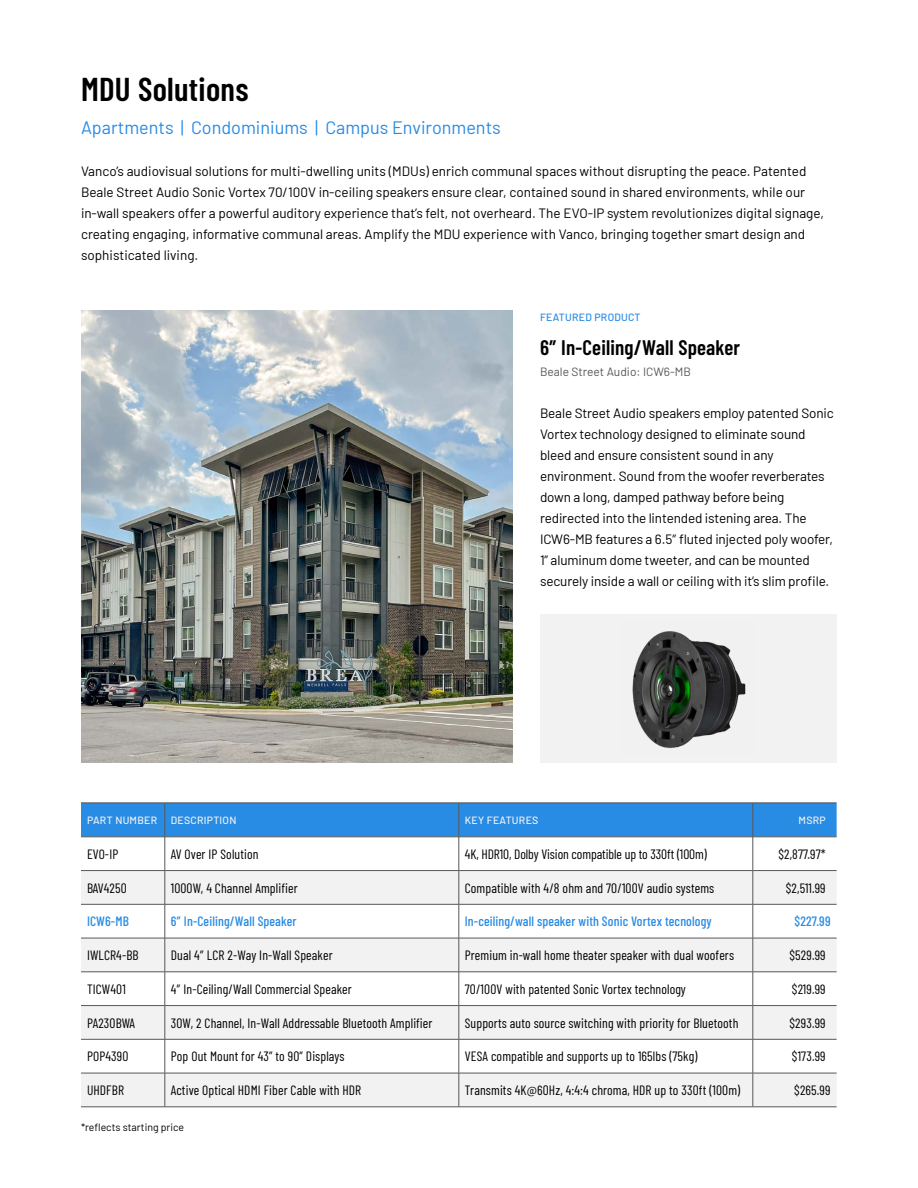
<style>
.page{position:relative;width:918px;height:1188px;background:#fff}
.page>*{position:absolute;margin:0;border:0;box-sizing:border-box;transform-origin:0 0}
.t1{font:600 33px "Barlow Condensed";letter-spacing:.01em;color:#000}
.t2{font:600 21px "Barlow Condensed";letter-spacing:.01em;color:#000}
.t3{font:18px "Barlow";color:#288be4}
.t4{font:13.5px/21px "Barlow";letter-spacing:-.005em;color:#000}
.t5{font:13.5px "Barlow Condensed";letter-spacing:.01em;color:#000}
.t6{font:500 13.5px "Barlow Condensed";letter-spacing:.01em;color:#288be4}
.t7{font:12px "Barlow";color:#58585b}
.t8{font:500 10.5px "Barlow";letter-spacing:.025em;color:#f2f2f2}
.t9{font:10.5px "Barlow";color:#000}
.t10{font:500 10.5px "Barlow";letter-spacing:.025em;color:#288be4}
</style>
<div class="page">
<img style="left:81px;top:310px;width:432px;height:453px">
<div style="left:81px;top:804px;width:756px;height:33px;background:#288be4"></div>
<svg style="left:81px;top:871px;width:756px;height:236px;fill:#f2f2f2"></svg>
<hr style="left:81px;top:803px;width:84px;height:1px;background:#58585b">
<hr style="left:165px;top:803px;width:294px;height:1px;background:#58585b">
<hr style="left:165px;top:803px;width:1px;height:34px;background:#58585b">
<hr style="left:459px;top:803px;width:294px;height:1px;background:#58585b">
<hr style="left:459px;top:803px;width:1px;height:34px;background:#58585b">
<hr style="left:753px;top:803px;width:84px;height:1px;background:#58585b">
<hr style="left:753px;top:803px;width:1px;height:34px;background:#58585b">
<hr style="left:81px;top:837px;width:84px;height:1px;background:#58585b">
<hr style="left:165px;top:837px;width:294px;height:1px;background:#58585b">
<hr style="left:165px;top:837px;width:1px;height:33px;background:#58585b">
<hr style="left:459px;top:837px;width:294px;height:1px;background:#58585b">
<hr style="left:459px;top:837px;width:1px;height:33px;background:#58585b">
<hr style="left:753px;top:837px;width:84px;height:1px;background:#58585b">
<hr style="left:753px;top:837px;width:1px;height:33px;background:#58585b">
<hr style="left:81px;top:870px;width:84px;height:1px;background:#58585b">
<hr style="left:165px;top:870px;width:294px;height:1px;background:#58585b">
<hr style="left:165px;top:871px;width:1px;height:33px;background:#58585b">
<hr style="left:459px;top:870px;width:294px;height:1px;background:#58585b">
<hr style="left:459px;top:871px;width:1px;height:33px;background:#58585b">
<hr style="left:753px;top:870px;width:84px;height:1px;background:#58585b">
<hr style="left:753px;top:871px;width:1px;height:33px;background:#58585b">
<hr style="left:81px;top:904px;width:84px;height:1px;background:#58585b">
<hr style="left:165px;top:904px;width:294px;height:1px;background:#58585b">
<hr style="left:165px;top:904px;width:1px;height:34px;background:#58585b">
<hr style="left:459px;top:904px;width:294px;height:1px;background:#58585b">
<hr style="left:459px;top:904px;width:1px;height:34px;background:#58585b">
<hr style="left:753px;top:904px;width:84px;height:1px;background:#58585b">
<hr style="left:753px;top:904px;width:1px;height:34px;background:#58585b">
<hr style="left:81px;top:938px;width:84px;height:1px;background:#58585b">
<hr style="left:165px;top:938px;width:294px;height:1px;background:#58585b">
<hr style="left:165px;top:938px;width:1px;height:34px;background:#58585b">
<hr style="left:459px;top:938px;width:294px;height:1px;background:#58585b">
<hr style="left:459px;top:938px;width:1px;height:34px;background:#58585b">
<hr style="left:753px;top:938px;width:84px;height:1px;background:#58585b">
<hr style="left:753px;top:938px;width:1px;height:34px;background:#58585b">
<hr style="left:81px;top:972px;width:84px;height:1px;background:#58585b">
<hr style="left:165px;top:972px;width:294px;height:1px;background:#58585b">
<hr style="left:165px;top:972px;width:1px;height:33px;background:#58585b">
<hr style="left:459px;top:972px;width:294px;height:1px;background:#58585b">
<hr style="left:459px;top:972px;width:1px;height:33px;background:#58585b">
<hr style="left:753px;top:972px;width:84px;height:1px;background:#58585b">
<hr style="left:753px;top:972px;width:1px;height:33px;background:#58585b">
<hr style="left:81px;top:1005px;width:84px;height:1px;background:#58585b">
<hr style="left:165px;top:1005px;width:294px;height:1px;background:#58585b">
<hr style="left:165px;top:1006px;width:1px;height:33px;background:#58585b">
<hr style="left:459px;top:1005px;width:294px;height:1px;background:#58585b">
<hr style="left:459px;top:1006px;width:1px;height:33px;background:#58585b">
<hr style="left:753px;top:1005px;width:84px;height:1px;background:#58585b">
<hr style="left:753px;top:1006px;width:1px;height:33px;background:#58585b">
<hr style="left:81px;top:1039px;width:84px;height:1px;background:#58585b">
<hr style="left:165px;top:1039px;width:294px;height:1px;background:#58585b">
<hr style="left:165px;top:1040px;width:1px;height:33px;background:#58585b">
<hr style="left:459px;top:1039px;width:294px;height:1px;background:#58585b">
<hr style="left:459px;top:1040px;width:1px;height:33px;background:#58585b">
<hr style="left:753px;top:1039px;width:84px;height:1px;background:#58585b">
<hr style="left:753px;top:1040px;width:1px;height:33px;background:#58585b">
<hr style="left:81px;top:1073px;width:84px;height:1px;background:#58585b">
<hr style="left:165px;top:1073px;width:294px;height:1px;background:#58585b">
<hr style="left:165px;top:1073px;width:1px;height:34px;background:#58585b">
<hr style="left:459px;top:1073px;width:294px;height:1px;background:#58585b">
<hr style="left:459px;top:1073px;width:1px;height:34px;background:#58585b">
<hr style="left:753px;top:1073px;width:84px;height:1px;background:#58585b">
<hr style="left:753px;top:1073px;width:1px;height:34px;background:#58585b">
<hr style="left:81px;top:1107px;width:84px;height:1px;background:#58585b">
<hr style="left:165px;top:1107px;width:294px;height:1px;background:#58585b">
<hr style="left:459px;top:1107px;width:294px;height:1px;background:#58585b">
<hr style="left:753px;top:1107px;width:84px;height:1px;background:#58585b">
<div style="left:540px;top:614px;width:297px;height:149px;background:#f2f2f2"></div>
<img style="left:632px;top:631px;width:114px;height:118px">
<h1 class="t1" style="left:81px;top:65px;width:169px">MDU Solutions</h1>
<h3 class="t3" style="left:81px;top:114px;width:421px">Apartments | Condominiums | Campus Environments</h3>
<p class="t4" style="left:81px;top:159px;width:744px">Vanco’s audiovisual solutions for multi-dwelling units (MDUs) enrich communal spaces without disrupting the peace. Patented Beale Street Audio Sonic Vortex 70/100V in-ceiling speakers ensure clear, contained sound in shared environments, while our in-wall speakers offer a powerful auditory experience that’s felt, not overheard. The EVO-IP system revolutionizes digital signage, creating engaging, informative communal areas. Amplify the MDU experience with Vanco, bringing together smart design and sophisticated living.</p>
<p class="t10" style="left:540px;top:310px;width:102px">FEATURED PRODUCT</p>
<h2 class="t2" style="left:540px;top:332px;width:202px">6″ In-Ceiling/Wall Speaker</h2>
<p class="t7" style="left:540px;top:363px;width:152px">Beale Street Audio: ICW6-MB</p>
<p class="t4" style="left:540px;top:401px;width:295px">Beale Street Audio speakers employ patented Sonic Vortex technology designed to eliminate sound bleed and ensure consistent sound in any environment. Sound from the woofer reverberates down a long, damped pathway before being redirected into the lintended istening area. The ICW6-MB features a 6.5″ fluted injected poly woofer, 1” aluminum dome tweeter, and can be mounted securely inside a wall or ceiling with it’s slim profile.</p>
<p class="t8" style="left:87px;top:812px;width:72px">PART NUMBER</p>
<p class="t8" style="left:171px;top:812px;width:67px">DESCRIPTION</p>
<p class="t8" style="left:465px;top:812px;width:75px">KEY FEATURES</p>
<p class="t8" style="left:799px;top:812px;width:29px">MSRP</p>
<p class="t5" style="left:87px;top:844px;width:33px">EVO-IP</p>
<p class="t5" style="left:171px;top:844px;width:89px">AV Over IP Solution</p>
<p class="t5" style="left:465px;top:844px;width:244px">4K, HDR10, Dolby Vision compatible up to 330ft (100m)</p>
<p class="t5" style="left:778px;top:844px;width:49px">$2,877.97*</p>
<p class="t5" style="left:87px;top:878px;width:41px">BAV4250</p>
<p class="t5" style="left:171px;top:878px;width:128px">1000W, 4 Channel Amplifier</p>
<p class="t5" style="left:465px;top:878px;width:251px">Compatible with 4/8 ohm and 70/100V audio systems</p>
<p class="t5" style="left:786px;top:878px;width:41px">$2,511.99</p>
<p class="t6" style="left:87px;top:912px;width:43px">ICW6-MB</p>
<p class="t6" style="left:171px;top:912px;width:127px">6″ In-Ceiling/Wall Speaker</p>
<p class="t6" style="left:465px;top:912px;width:248px">In-ceiling/wall speaker with Sonic Vortex tecnology</p>
<p class="t6" style="left:794px;top:912px;width:38px">$227.99</p>
<p class="t5" style="left:87px;top:946px;width:53px">IWLCR4-BB</p>
<p class="t5" style="left:171px;top:946px;width:163px">Dual 4″ LCR 2-Way In-Wall Speaker</p>
<p class="t5" style="left:465px;top:946px;width:271px">Premium in-wall home theater speaker with dual woofers</p>
<p class="t5" style="left:789px;top:946px;width:38px">$529.99</p>
<p class="t5" style="left:87px;top:979px;width:40px">TICW401</p>
<p class="t5" style="left:171px;top:979px;width:183px">4″ In-Ceiling/Wall Commercial Speaker</p>
<p class="t5" style="left:465px;top:979px;width:223px">70/100V with patented Sonic Vortex technology</p>
<p class="t5" style="left:792px;top:979px;width:35px">$219.99</p>
<p class="t5" style="left:87px;top:1013px;width:50px">PA230BWA</p>
<p class="t5" style="left:171px;top:1013px;width:263px">30W, 2 Channel, In-Wall Addressable Bluetooth Amplifier</p>
<p class="t5" style="left:465px;top:1013px;width:275px">Supports auto source switching with priority for Bluetooth</p>
<p class="t5" style="left:789px;top:1013px;width:38px">$293.99</p>
<p class="t5" style="left:87px;top:1047px;width:43px">POP4390</p>
<p class="t5" style="left:171px;top:1047px;width:175px">Pop Out Mount for 43” to 90” Displays</p>
<p class="t5" style="left:465px;top:1047px;width:234px">VESA compatible and supports up to 165lbs (75kg)</p>
<p class="t5" style="left:792px;top:1047px;width:35px">$173.99</p>
<p class="t5" style="left:87px;top:1081px;width:39px">UHDFBR</p>
<p class="t5" style="left:171px;top:1081px;width:192px">Active Optical HDMI Fiber Cable with HDR</p>
<p class="t5" style="left:465px;top:1081px;width:277px">Transmits 4K@60Hz, 4:4:4 chroma, HDR up to 330ft (100m)</p>
<p class="t5" style="left:794px;top:1081px;width:38px">$265.99</p>
<p class="t9" style="left:81px;top:1120px;width:105px">*reflects starting price</p>
</div>
